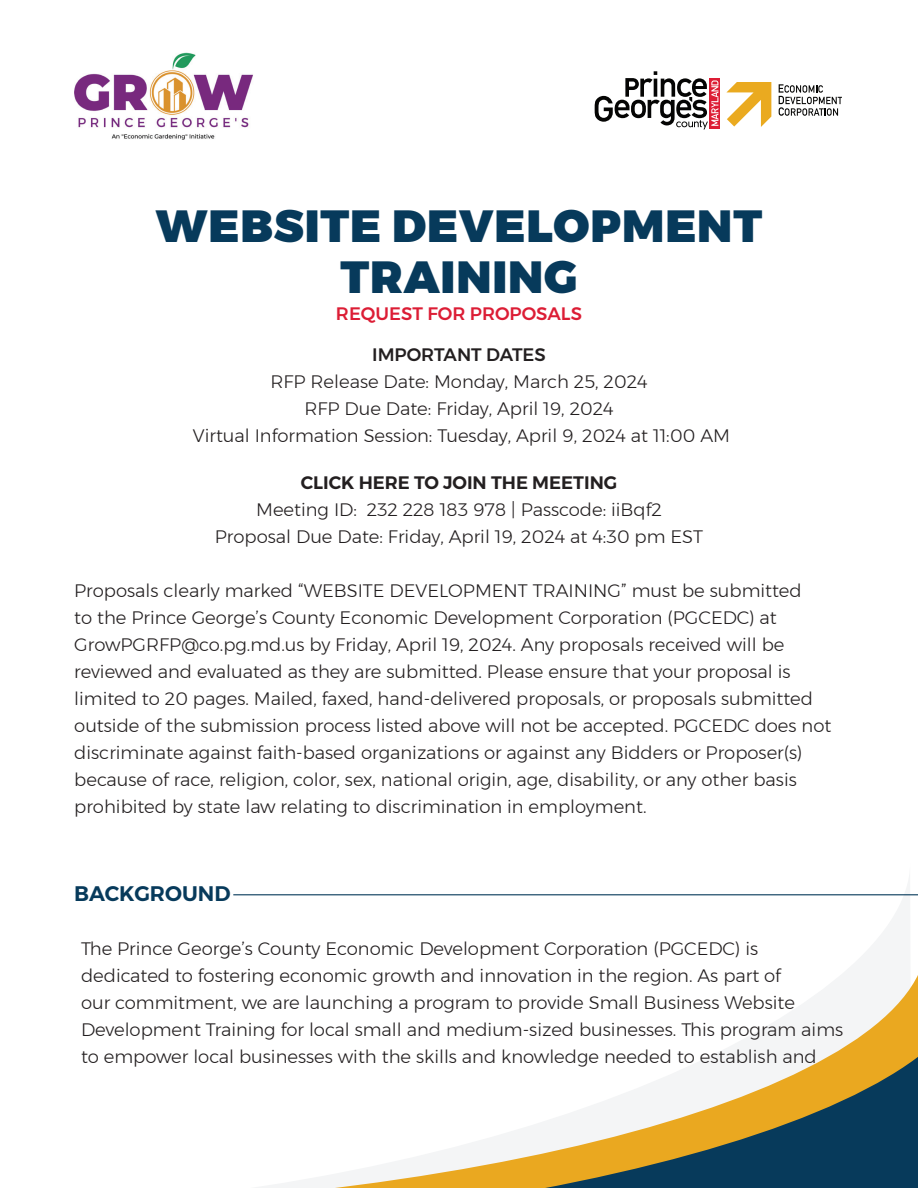
<style>
.page{position:relative;width:918px;height:1188px;background:#fff}
.page>*{position:absolute;margin:0;border:0;box-sizing:border-box;transform-origin:0 0}
.t1{font:900 45px/51px "Montserrat";letter-spacing:.02em;color:#073a5b;text-align:center}
.t2{font:600 21px "Montserrat";color:#073a5b}
.t3{font:300 18px/27px "Montserrat";color:#231f20;text-align:center}
.t4{font:600 18px "Montserrat";color:#231f20}
.t5{font:500 18px "Montserrat";color:#dc1d35}
.t6{font:500 18px "Montserrat";color:#231f20}
</style>
<div class="page">
<img style="left:74px;top:52px;width:179px;height:87px">
<svg style="left:726px;top:82px;width:45px;height:45px"></svg>
<svg style="left:718px;top:78px;width:2px;height:51px"></svg>
<svg style="left:595px;top:71px;width:123px;height:58px"></svg>
<svg style="left:779px;top:84px;width:63px;height:32px"></svg>
<svg style="left:233px;top:875px;width:679px;height:63px"></svg>
<svg style="left:847px;top:938px;width:63px;height:32px;fill:#f4f5f6"></svg>
<svg style="left:256px;top:970px;width:662px;height:218px"></svg>
<hr style="left:233px;top:894px;width:685px;height:1px;background:#073a5b">
<h1 class="t1" style="left:156px;top:201px;width:608px">WEBSITE DEVELOPMENT<br>TRAINING</h1>
<p class="t5" style="left:336px;top:300px;width:248px">REQUEST FOR PROPOSALS</p>
<p class="t6" style="left:372px;top:340px;width:175px">IMPORTANT DATES</p>
<p class="t3" style="left:193px;top:367px;width:539px">RFP Release Date: Monday, March 25, 2024<br>RFP Due Date: Friday, April 19, 2024<br>Virtual Information Session: Tuesday, April 9, 2024 at 11:00 AM</p>
<p class="t4" style="left:301px;top:468px;width:318px">CLICK HERE TO JOIN THE MEETING</p>
<p class="t3" style="left:215px;top:496px;width:490px">Meeting ID: 232 228 183 978 | Passcode: iiBqf2<br>Proposal Due Date: Friday, April 19, 2024 at 4:30 pm EST</p>
<p class="t3" style="left:74px;top:577px;width:759px;text-align:left">Proposals clearly marked “WEBSITE DEVELOPMENT TRAINING” must be submitted<br>to the Prince George’s County Economic Development Corporation (PGCEDC) at GrowPGRFP@co.pg.md.us by Friday, April 19, 2024. Any proposals received will be reviewed and evaluated as they are submitted. Please ensure that your proposal is limited to 20 pages. Mailed, faxed, hand-delivered proposals, or proposals submitted outside of the submission process listed above will not be accepted. PGCEDC does not discriminate against faith-based organizations or against any Bidders or Proposer(s) because of race, religion, color, sex, national origin, age, disability, or any other basis prohibited by state law relating to discrimination in employment.</p>
<p class="t2" style="left:74px;top:876px;width:158px">BACKGROUND</p>
<p class="t3" style="left:81px;top:934px;width:764px;text-align:left">The Prince George’s County Economic Development Corporation (PGCEDC) is dedicated to fostering economic growth and innovation in the region. As part of<br>our commitment, we are launching a program to provide Small Business Website Development Training for local small and medium-sized businesses. This program aims to empower local businesses with the skills and knowledge needed to establish and</p>
</div>
